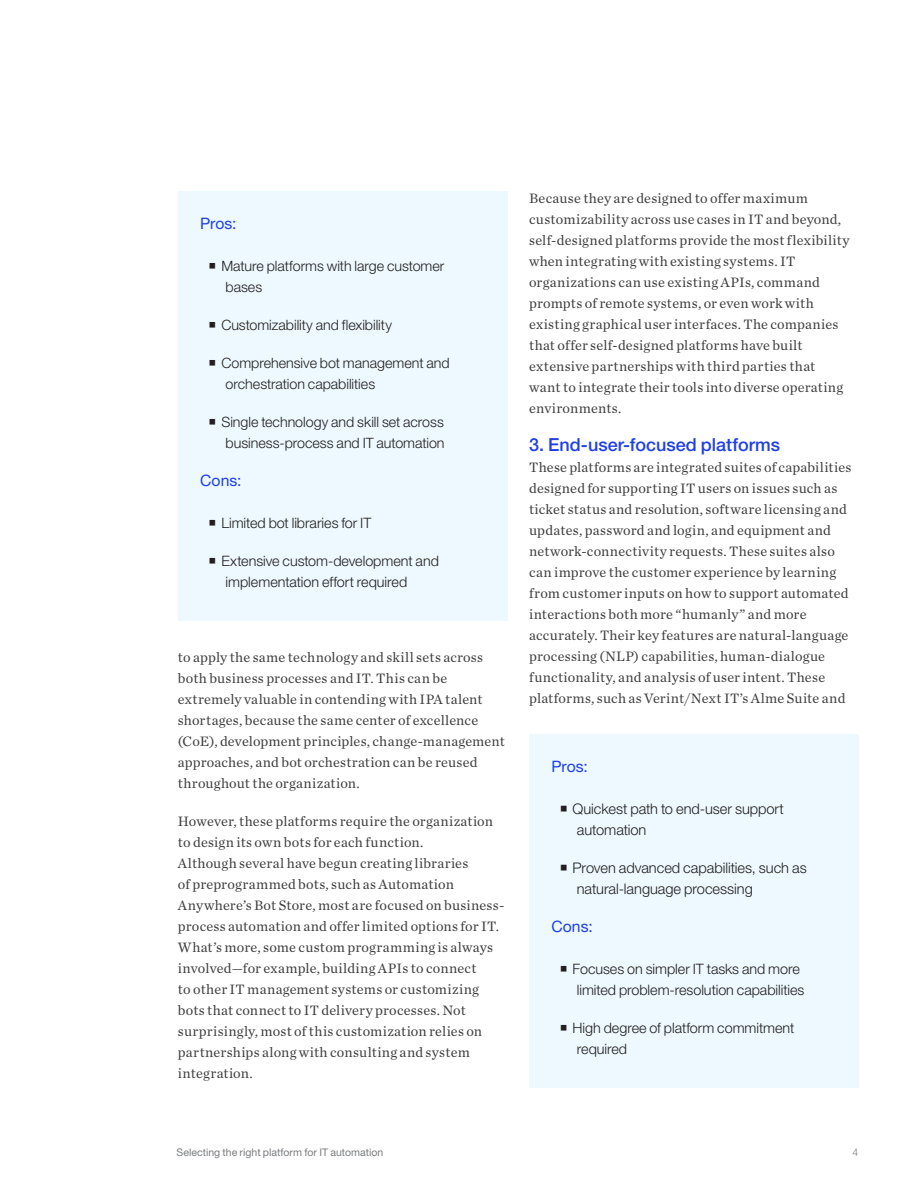
<style>
.page{position:relative;width:918px;height:1188px;background:#fff}
.page>*{position:absolute;margin:0;border:0;box-sizing:border-box;transform-origin:0 0}
.Heading___Level_1{font:500 18px "Helvetica Neue LT Std";color:#1f40e6}
.Heading_-_Level_2{font:15.75px "Helvetica Neue LT Std";letter-spacing:.005em;color:#1f40e6}
.t1{font:300 14.7px/21px "Helvetica Neue LT Std";letter-spacing:-.005em;color:#231f20}
.t2{font:300 14.4px/21px "Helvetica Neue LT Std";color:#231f20}
.Body_Copy{font:14.25px/21px "Chronicle Text G1";letter-spacing:.015em;color:#3e3e3f}
.t3{font:300 14.25px/21px "Helvetica Neue LT Std";color:#231f20}
.Folio{font:10.5px "Helvetica Neue LT Std";color:#7a7c7f}
.t4{font:300 10.5px "Helvetica Neue LT Std";color:#7a7c7f}
</style>
<div class="page">
<div style="left:178px;top:191px;width:330px;height:430px;background:#edf9fe"></div>
<div style="left:529px;top:735px;width:330px;height:353px;background:#edf9fe"></div>
<h4 class="Heading_-_Level_2" style="left:200px;top:214px;width:38px">Pros:</h4>
<p class="t3" style="left:221px;top:255px;width:225px">Mature platforms with large customer bases</p>
<p class="t3" style="left:221px;top:314px;width:172px">Customizability and flexibility</p>
<p class="t3" style="left:221px;top:352px;width:230px">Comprehensive bot management and orchestration capabilities</p>
<p class="t3" style="left:221px;top:411px;width:225px">Single technology and skill set across business-process and IT automation</p>
<h4 class="Heading_-_Level_2" style="left:200px;top:471px;width:43px">Cons:</h4>
<p class="t2" style="left:221px;top:512px;width:152px">Limited bot libraries for IT</p>
<p class="t2" style="left:221px;top:550px;width:219px">Extensive custom-development and implementation effort required</p>
<p class="Body_Copy" style="left:178px;top:646px;width:329px">to apply the same technology and skill sets across both business processes and IT. This can be extremely valuable in contending with IPA talent shortages, because the same center of excellence (CoE), development principles, change-management approaches, and bot orchestration can be reused throughout the organization.</p>
<p class="Body_Copy" style="left:178px;top:810px;width:328px">However, these platforms require the organization to design its own bots for each function.<br>Although several have begun creating libraries<br>of preprogrammed bots, such as Automation Anywhere’s Bot Store, most are focused on business&shy;process automation and offer limited options for IT.<br>What’s more, some custom programming is always involved—for example, building APIs to connect<br>to other IT management systems or customizing bots that connect to IT delivery processes. Not surprisingly, most of this customization relies on partnerships along with consulting and system integration.</p>
<p class="Body_Copy" style="left:529px;top:187px;width:322px">Because they are designed to offer maximum customizability across use cases in IT and beyond, self-designed platforms provide the most flexibility when integrating with existing systems. IT organizations can use existing APIs, command prompts of remote systems, or even work with existing graphical user interfaces. The companies that offer self-designed platforms have built extensive partnerships with third parties that want to integrate their tools into diverse operating environments.</p>
<h3 class="Heading___Level_1" style="left:529px;top:434px;width:253px">3. End-user-focused platforms</h3>
<p class="Body_Copy" style="left:529px;top:456px;width:324px">These platforms are integrated suites of capabilities designed for supporting IT users on issues such as ticket status and resolution, software licensing and updates, password and login, and equipment and network-connectivity requests. These suites also can improve the customer experience by learning from customer inputs on how to support automated interactions both more “humanly” and more accurately. Their key features are natural-language processing (NLP) capabilities, human-dialogue functionality, and analysis of user intent. These platforms, such as Verint/Next IT’s Alme Suite and</p>
<h4 class="Heading_-_Level_2" style="left:551px;top:757px;width:38px">Pros:</h4>
<p class="t1" style="left:573px;top:798px;width:213px">Quickest path to end-user support automation</p>
<p class="t1" style="left:573px;top:857px;width:236px">Proven advanced capabilities, such as natural-language processing</p>
<h4 class="Heading_-_Level_2" style="left:551px;top:917px;width:43px">Cons:</h4>
<p class="t2" style="left:573px;top:958px;width:233px">Focuses on simpler IT tasks and more limited problem-resolution capabilities</p>
<p class="t2" style="left:573px;top:1017px;width:223px">High degree of platform commitment required</p>
<p class="Folio" style="left:177px;top:1146px;width:208px">Selecting the right platform for IT automation</p>
<p class="t4" style="left:853px;top:1145px;width:7px">4</p>
</div>
